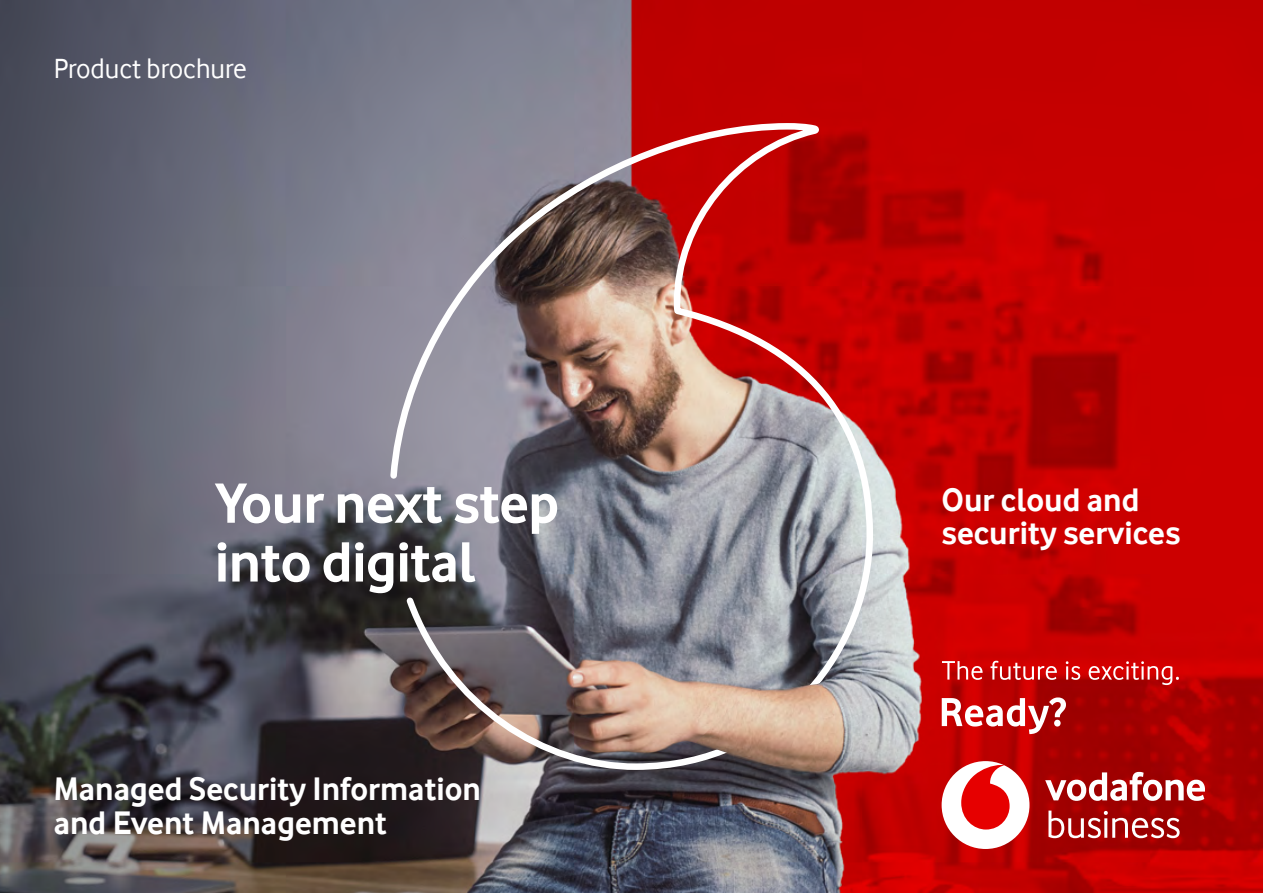
<style>
.page{position:relative;width:1263px;height:893px;background:#fff}
.page>*{position:absolute;margin:0;border:0;box-sizing:border-box;transform-origin:0 0}
.t1{font:700 58.8px/58.8px "Vodafone Rg";letter-spacing:-.01em;color:#fff}
.t2{font:700 33.6px/33.6px "Vodafone Rg";color:#fff}
.t3{font:28.5px "Vodafone Rg";color:#fff}
</style>
<div class="page">
<img style="left:0;top:0;width:1263px;height:893px">
<div style="left:942px;top:761px;width:87px;height:88px;background:#fff;border-radius:50%"></div>
<svg style="left:961px;top:765px;width:49px;height:65px"></svg>
<svg style="left:1045px;top:772px;width:160px;height:29px"></svg>
<svg style="left:1048px;top:811px;width:131px;height:27px"></svg>
<svg style="left:942px;top:661px;width:40px;height:19px"></svg>
<svg style="left:990px;top:661px;width:67px;height:19px"></svg>
<svg style="left:1066px;top:661px;width:14px;height:19px"></svg>
<svg style="left:1089px;top:661px;width:90px;height:24px;background:#d13535"></svg>
<svg style="left:942px;top:697px;width:124px;height:37px"></svg>
<svg style="left:387px;top:120px;width:490px;height:653px;background:#926c6f"></svg>
<img style="left:696px;top:681px;width:127px;height:99px">
<p class="t3" style="left:54px;top:52px;width:195px">Product brochure</p>
<h1 class="t1" style="left:215px;top:473px;width:346px">Your next step into digital</h1>
<p class="t2" style="left:941px;top:482px;width:240px">Our cloud and security services</p>
<p class="t2" style="left:54px;top:772px;width:429px">Managed Security Information and Event Management</p>
</div>
